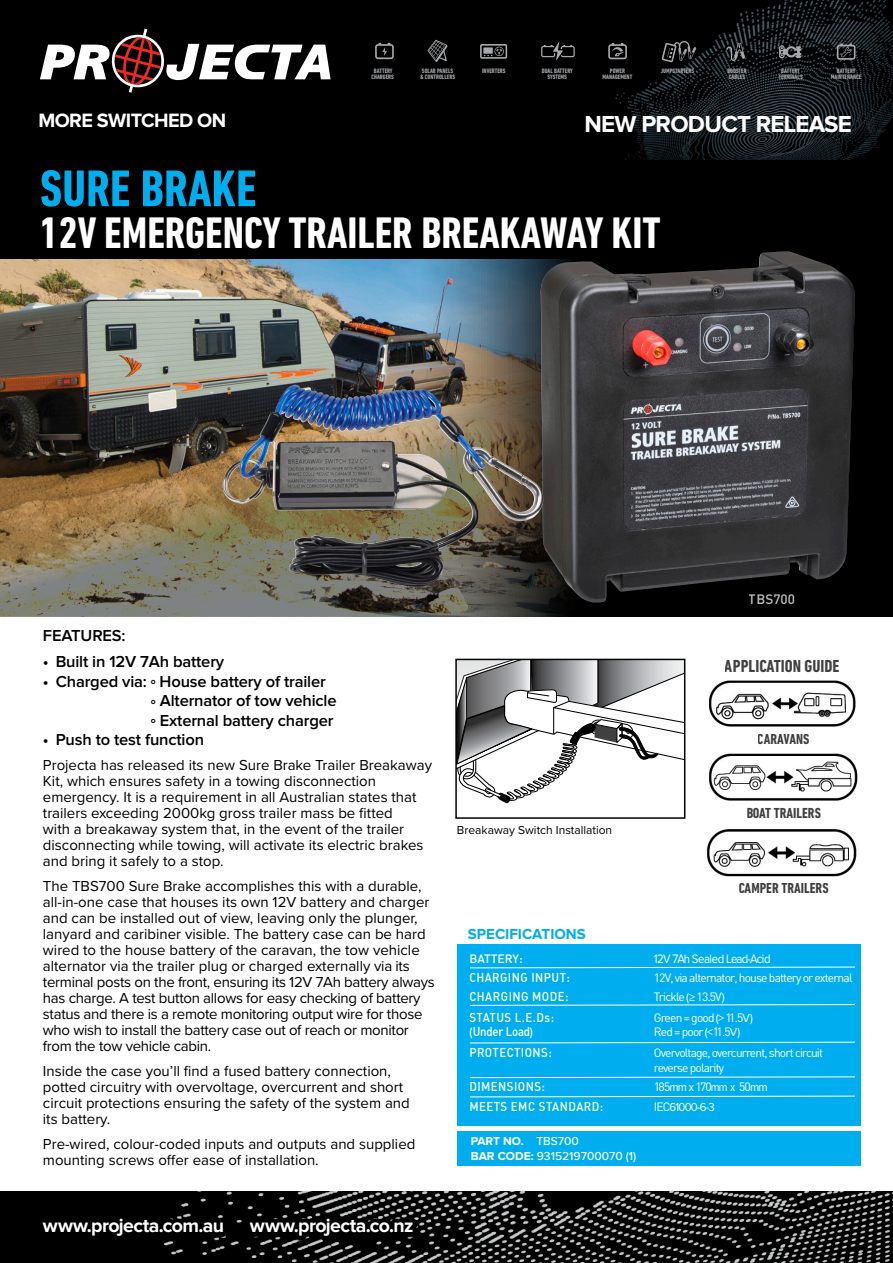
<style>
.page{position:relative;width:893px;height:1263px;background:#fff}
.page>*{position:absolute;margin:0;border:0;box-sizing:border-box;transform-origin:0 0}
.t1{font:700 condensed 52.5px "DIN Next LT Pro";color:#00aeef}
.t2{font:700 condensed 45px "DIN Next LT Pro";color:#fff}
.t3{font:700 24px "Proxima Nova";letter-spacing:-.03em;color:#fff}
.t4{font:700 19.95px "Proxima Nova";letter-spacing:-.03em;color:#fff}
.t5{font:700 19.5px "Proxima Nova";letter-spacing:-.03em;color:#fff}
.t6{font:700 condensed 17.7px "DIN Next LT Pro";color:#000}
.t7{font:600 16.5px "Proxima Nova";letter-spacing:-.01em;color:#000}
.t8{font:15px/16px "Proxima Nova";color:#000}
.t9{font:700 15px "Proxima Nova";color:#00aeef}
.t10{font:700 condensed 14.85px "DIN Next LT Pro";color:#000}
.t11{font:500 13.5px "DIN";color:#fff}
.t12{font:500 12.75px "DIN";letter-spacing:.04em;color:#fff;scale:.9 1}
.t13{font:12.75px "Proxima Nova";letter-spacing:-.055em;color:#fff;scale:.9 1}
.t14{font:12.75px "DIN Medium Alternate";letter-spacing:.04em;color:#fff;scale:.9 1}
.t15{font:500 12.75px "DIN";letter-spacing:-.02em;color:#fff;scale:.9 1}
.t16{font:12px/14.4px "DIN";letter-spacing:-.07em;color:#fff}
.t17{font:12px "Proxima Nova";color:#000}
.t18{font:500 12px "Proxima Nova";color:#fff}
.t19{font:700 12px "Proxima Nova";letter-spacing:-.005em;color:#fff}
.t20{font:12px "Proxima Nova";letter-spacing:-.07em;color:#fff;scale:.95 1}
.t21{font:12px "DIN Medium Alternate";color:#fff}
.t22{font:700 condensed 6.45px/6.3px "DIN Next LT Pro";color:#a7a9ac;text-align:center}
.s1{font-family:"Proxima Nova"}
.s2{font-family:"DIN"}
.s3{font-weight:500}
.s4{font-weight:700}
</style>
<div class="page">
<div style="left:0;top:0;width:893px;height:616px;background:#000"></div>
<img style="left:144px;top:0;width:749px;height:159px">
<svg style="left:375px;top:43px;width:19px;height:16px"></svg>
<svg style="left:480px;top:44px;width:27px;height:15px"></svg>
<svg style="left:541px;top:42px;width:34px;height:18px"></svg>
<svg style="left:427px;top:40px;width:21px;height:23px"></svg>
<svg style="left:608px;top:43px;width:19px;height:16px"></svg>
<svg style="left:837px;top:43px;width:18px;height:17px"></svg>
<svg style="left:779px;top:45px;width:22px;height:13px"></svg>
<svg style="left:726px;top:43px;width:19px;height:19px"></svg>
<svg style="left:662px;top:40px;width:34px;height:22px"></svg>
<svg style="left:40px;top:29px;width:291px;height:64px"></svg>
<div style="left:0;top:1191px;width:893px;height:72px;background:#000"></div>
<img style="left:164px;top:1191px;width:729px;height:72px">
<img style="left:0;top:259px;width:602px;height:344px">
<div style="left:38px;top:1214px;width:379px;height:26px;background:#000"></div>
<img style="left:0;top:340px;width:591px;height:277px">
<img style="left:709px;top:680px;width:147px;height:47px">
<img style="left:709px;top:753px;width:149px;height:48px">
<img style="left:707px;top:829px;width:150px;height:48px">
<img style="left:541px;top:251px;width:314px;height:351px">
<img style="left:222px;top:385px;width:258px;height:203px">
<div style="left:457px;top:1131px;width:403px;height:35px;background:#00aeef"></div>
<div style="left:457px;top:944px;width:404px;height:182px;background:#00aeef"></div>
<svg style="left:458px;top:662px;width:224px;height:142px"></svg>
<div style="left:455px;top:659px;width:230px;height:160px;border:2px solid #000"></div>
<svg style="left:470px;top:966px;width:385px;height:3px"></svg>
<svg style="left:470px;top:1004px;width:385px;height:2px"></svg>
<svg style="left:470px;top:1041px;width:385px;height:3px"></svg>
<svg style="left:470px;top:1076px;width:385px;height:2px"></svg>
<svg style="left:470px;top:1095px;width:385px;height:3px"></svg>
<p class="t4" style="left:38px;top:111px;width:189px">MORE SWITCHED ON</p>
<p class="t22" style="left:371px;top:67px;width:24px">BATTERY<br>CHARGERS</p>
<p class="t22" style="left:420px;top:67px;width:36px;text-align:left">SOLAR PANELS &amp; CONTROLLERS</p>
<p class="t22" style="left:482px;top:67px;width:25px">INVERTERS</p>
<p class="t22" style="left:542px;top:67px;width:33px">DUAL BATTERY<br>SYSTEMS</p>
<p class="t22" style="left:603px;top:67px;width:31px">POWER<br>MANAGEMENT</p>
<p class="t22" style="left:661px;top:67px;width:35px">JUMPSTARTERS</p>
<p class="t22" style="left:727px;top:67px;width:21px;text-align:left">BOOSTER<br>CABLES</p>
<p class="t22" style="left:778px;top:67px;width:26px">BATTERY<br>TERMINALS</p>
<p class="t22" style="left:831px;top:67px;width:32px">BATTERY<br>MAINTENANCE</p>
<p class="t3" style="left:584px;top:113px;width:269px">NEW PRODUCT RELEASE</p>
<p class="t1" style="left:40px;top:159px;width:218px">SURE BRAKE</p>
<p class="t2" style="left:40px;top:207px;width:622px">12V EMERGENCY TRAILER BREAKAWAY KIT</p>
<p class="t11" style="left:749px;top:590px;width:48px">TBS700</p>
<p class="t7" style="left:43px;top:628px;width:84px">FEATURES:</p>
<p class="t7" style="left:43px;top:654px;width:183px">• Built in 12V 7Ah battery</p>
<p class="t7" style="left:43px;top:674px;width:284px">• Charged via: ° House battery of trailer</p>
<p class="t7" style="left:151px;top:693px;width:187px">° Alternator of tow vehicle</p>
<p class="t7" style="left:151px;top:713px;width:184px">° External battery charger</p>
<p class="t7" style="left:43px;top:732px;width:163px">• Push to test function</p>
<p class="t8" style="left:43px;top:756px;width:391px">Projecta has released its new Sure Brake Trailer Breakaway Kit, which ensures safety in a towing disconnection emergency. It is a requirement in all Australian states that trailers exceeding 2000kg gross trailer mass be fitted<br>with a breakaway system that, in the event of the trailer disconnecting while towing, will activate its electric brakes and bring it safely to a stop.</p>
<p class="t8" style="left:43px;top:877px;width:393px">The TBS700 Sure Brake accomplishes this with a durable, all-in-one case that houses its own 12V battery and charger and can be installed out of view, leaving only the plunger, lanyard and caribiner visible. The battery case can be hard wired to the house battery of the caravan, the tow vehicle alternator via the trailer plug or charged externally via its terminal posts on the front, ensuring its 12V 7Ah battery always has charge. A test button allows for easy checking of battery status and there is a remote monitoring output wire for those who wish to install the battery case out of reach or monitor from the tow vehicle cabin.</p>
<p class="t8" style="left:43px;top:1062px;width:368px">Inside the case you’ll find a fused battery connection, potted circuitry with overvoltage, overcurrent and short circuit protections ensuring the safety of the system and its battery.</p>
<p class="t8" style="left:43px;top:1135px;width:374px">Pre-wired, colour-coded inputs and outputs and supplied mounting screws offer ease of installation.</p>
<p class="t5" style="left:43px;top:1216px;width:183px">www.projecta.com.au</p>
<p class="t5" style="left:250px;top:1216px;width:165px">www.projecta.co.nz</p>
<p class="t6" style="left:725px;top:656px;width:116px">APPLICATION GUIDE</p>
<p class="t10" style="left:758px;top:731px;width:53px">CARAVANS</p>
<p class="t17" style="left:457px;top:821px;width:157px">Breakaway Switch Installation</p>
<p class="t9" style="left:468px;top:927px;width:119px">SPECIFICATIONS</p>
<p class="t10" style="left:746px;top:804px;width:76px">BOAT TRAILERS</p>
<p class="t10" style="left:739px;top:880px;width:91px">CAMPER TRAILERS</p>
<p class="t21" style="left:469px;top:951px;width:55px">BATTERY:</p>
<p class="t13" style="left:654px;top:949px;width:131px">12V 7 Ah Sealed Lead-Acid</p>
<p class="t14" style="left:469px;top:969px;width:113px">CHARGING INPUT:</p>
<p class="t16" style="left:654px;top:970px;width:200px">12V, via alternator, house battery or external</p>
<p class="t12" style="left:469px;top:988px;width:112px">CHARGING MODE:</p>
<p class="t16" style="left:654px;top:989px;width:73px">Trickle <span class="s1">(≥</span> 13.5V<span class="s1">)</span></p>
<p class="t12" style="left:469px;top:1009px;width:96px">STATUS L.E.Ds:</p>
<p class="t16" style="left:654px;top:1010px;width:101px">Green = good <span class="s1">(&gt;</span> 11.5<span class="s1">V)</span></p>
<p class="t15" style="left:469px;top:1023px;width:72px"><span class="s1">(</span>Under Load<span class="s1">)</span></p>
<p class="t16" style="left:654px;top:1024px;width:88px">Red = poor <span class="s1">(&lt;</span> 11.5<span class="s1">V)</span></p>
<p class="t12" style="left:469px;top:1044px;width:93px">PROTECTIONS:</p>
<p class="t16" style="left:654px;top:1045px;width:171px">Overvoltage, overcurrent, short circuit reverse polarity</p>
<p class="t12" style="left:469px;top:1078px;width:86px">DIMENSIONS:</p>
<p class="t16" style="left:654px;top:1079px;width:115px">185<span class="s1">mm</span> x 170<span class="s1">mm</span> x 50<span class="s1">mm</span></p>
<p class="t12" style="left:469px;top:1098px;width:150px">MEETS EMC STANDARD:</p>
<p class="t20" style="left:654px;top:1097px;width:65px"><span class="s2">IEC</span>61000-6-3</p>
<p class="t19" style="left:471px;top:1136px;width:110px">PART NO. <span class="s3">TBS700</span></p>
<p class="t18" style="left:471px;top:1147px;width:167px"><span class="s4">BAR CODE:</span> 9315219700070 (1)</p>
</div>
